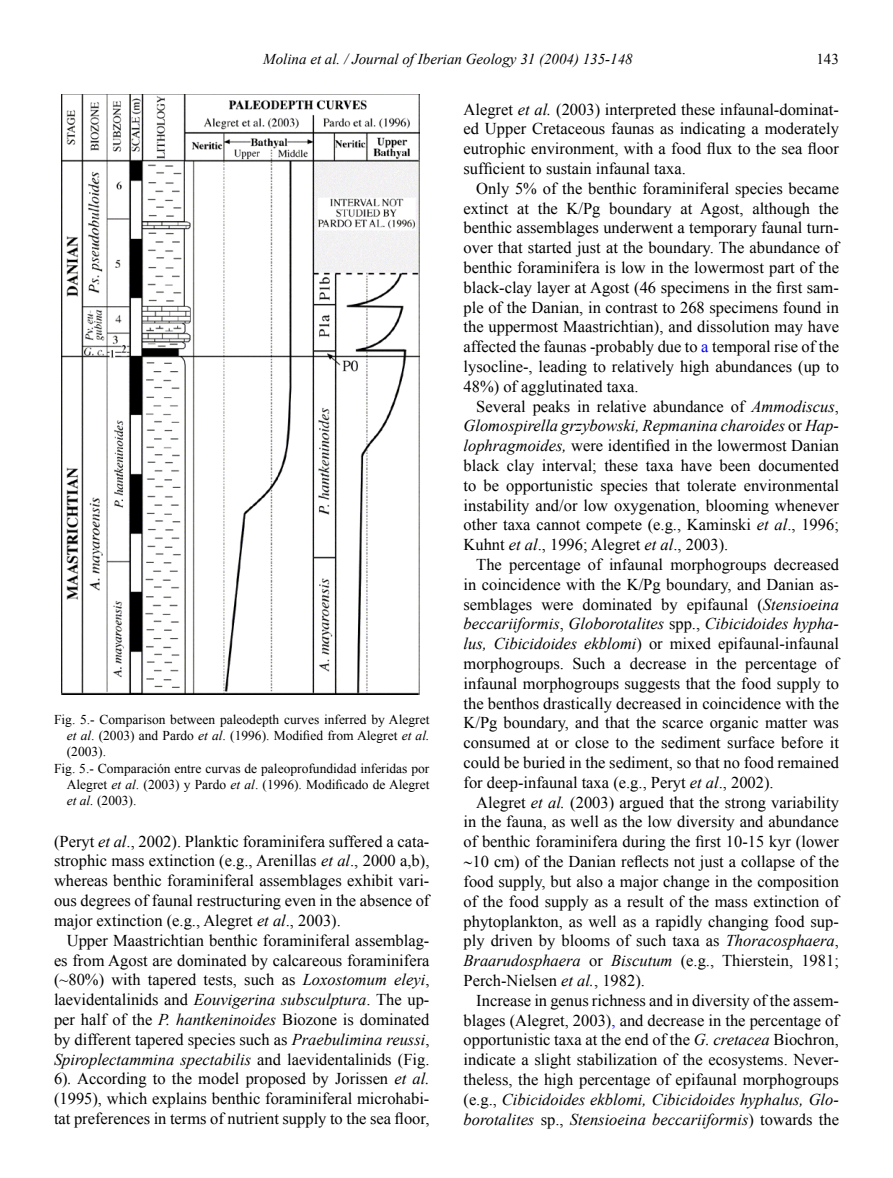
<style>
.page{position:relative;width:893px;height:1178px;background:#fff}
.page>*{position:absolute;margin:0;border:0;box-sizing:border-box;transform-origin:0 0}
.Articulo_Texto_principal{font:16.5px/19.8px "Times New Roman";color:#000;text-align:justify}
.t1{font:italic 15px "Times New Roman";color:#000}
.t2{font:15px "Times New Roman";color:#000}
.Artículo_figuras{font:13.5px/16.2px "Times New Roman";color:#000;text-align:justify}
.s1{font-style:italic}
.s2{color:#00f}
</style>
<div class="page">
<img style="left:61px;top:95px;width:359px;height:599px">
<p class="t1" style="left:263px;top:49px;width:371px">Molina et al. / Journal of Iberian Geology 31 (2004) 135-148</p>
<p class="t2" style="left:816px;top:49px;width:24px">143</p>
<p class="Artículo_figuras" style="left:67px;top:711px;width:364px;text-indent:-13px">Fig. 5.- Comparison between paleodepth curves inferred by Alegret <span class="s1">et al</span>. (2003) and Pardo <span class="s1">et al</span>. (1996). Modified from Alegret <span class="s1">et al. </span>(2003).</p>
<p class="Artículo_figuras" style="left:67px;top:760px;width:364px;text-indent:-13px">Fig. 5.- Comparación entre curvas de paleoprofundidad inferidas por Alegret <span class="s1">et al</span>. (2003) y Pardo <span class="s1">et al</span>. (1996). Modificado de Alegret <span class="s1">et al.</span> (2003).</p>
<p class="Articulo_Texto_principal" style="left:54px;top:831px;width:377px">(Peryt <span class="s1">et al</span>., 2002). Planktic foraminifera suffered a cata&shy;strophic mass extinction (e.g., Arenillas <span class="s1">et al</span>., 2000 a,b), whereas benthic foraminiferal assemblages exhibit vari&shy;ous degrees of faunal restructuring even in the absence of major extinction (e.g., Alegret <span class="s1">et al</span>., 2003).</p>
<p class="Articulo_Texto_principal" style="left:54px;top:930px;width:377px;text-indent:13px">Upper Maastrichtian benthic foraminiferal assemblag&shy;es from Agost are dominated by calcareous foraminifera (~80%) with tapered tests, such as <span class="s1">Loxostomum eleyi</span>, laevidentalinids and <span class="s1">Eouvigerina subsculptura</span>. The up&shy;per half of the <span class="s1">P. hantkeninoides</span> Biozone is dominated by different tapered species such as <span class="s1">Praebulimina reussi</span>, <span class="s1">Spiroplectammina spectabilis</span> and laevidentalinids (Fig.<br>6)<span class="s1">.</span> According to the model proposed by Jorissen <span class="s1">et al. </span>(1995), which explains benthic foraminiferal microhabi&shy;tat preferences in terms of nutrient supply to the sea floor,</p>
<p class="Articulo_Texto_principal" style="left:463px;top:99px;width:377px">Alegret <span class="s1">et al.</span> (2003) interpreted these infaunal-dominat&shy;ed Upper Cretaceous faunas as indicating a moderately eutrophic environment, with a food flux to the sea floor sufficient to sustain infaunal taxa.</p>
<p class="Articulo_Texto_principal" style="left:463px;top:178px;width:377px;text-indent:13px">Only 5% of the benthic foraminiferal species became extinct at the K/Pg boundary at Agost, although the benthic assemblages underwent a temporary faunal turn&shy;over that started just at the boundary. The abundance of benthic foraminifera is low in the lowermost part of the black-clay layer at Agost (46 specimens in the first sam&shy;ple of the Danian, in contrast to 268 specimens found in the uppermost Maastrichtian), and dissolution may have affected the faunas -probably due to <span class="s2">a</span> temporal rise of the lysocline-, leading to relatively high abundances (up to 48%) of agglutinated taxa.</p>
<p class="Articulo_Texto_principal" style="left:463px;top:396px;width:377px;text-indent:13px">Several peaks in relative abundance of <span class="s1">Ammodiscus</span>, <span class="s1">Glomospirella grzybowski, Repmanina charoides</span> or <span class="s1">Hap&shy;lophragmoides,</span> were identified in the lowermost Danian black clay interval; these taxa have been documented to be opportunistic species that tolerate environmental instability and/or low oxygenation, blooming whenever other taxa cannot compete (e.g., Kaminski <span class="s1">et al</span>., 1996; Kuhnt <span class="s1">et al</span>., 1996; Alegret <span class="s1">et al</span>., 2003).</p>
<p class="Articulo_Texto_principal" style="left:463px;top:554px;width:377px;text-indent:13px">The percentage of infaunal morphogroups decreased in coincidence with the K/Pg boundary, and Danian as&shy;semblages were dominated by epifaunal (<span class="s1">Stensioeina beccariiformis</span>, <span class="s1">Globorotalites</span> spp., <span class="s1">Cibicidoides hypha&shy;lus, Cibicidoides ekblomi</span>) or mixed epifaunal-infaunal morphogroups. Such a decrease in the percentage of infaunal morphogroups suggests that the food supply to the benthos drastically decreased in coincidence with the K/Pg boundary, and that the scarce organic matter was consumed at or close to the sediment surface before it could be buried in the sediment, so that no food remained for deep-infaunal taxa (e.g., Peryt <span class="s1">et al</span>., 2002).</p>
<p class="Articulo_Texto_principal" style="left:463px;top:792px;width:377px;text-indent:13px">Alegret <span class="s1">et al.</span> (2003) argued that the strong variability in the fauna, as well as the low diversity and abundance of benthic foraminifera during the first 10-15 kyr (lower ∼10 cm) of the Danian reflects not just a collapse of the food supply, but also a major change in the composition of the food supply as a result of the mass extinction of phytoplankton, as well as a rapidly changing food sup&shy;ply driven by blooms of such taxa as <span class="s1">Thoracosphaera</span>, <span class="s1">Braarudosphaera</span> or <span class="s1">Biscutum</span> (e.g., Thierstein, 1981; Perch-Nielsen <span class="s1">et al.</span>, 1982).</p>
<p class="Articulo_Texto_principal" style="left:463px;top:990px;width:377px;text-indent:13px">Increase in genus richness and in diversity of the assem&shy;blages (Alegret, 2003)<span class="s2">,</span> and decrease in the percentage of opportunistic taxa at the end of the <span class="s1">G. cretacea</span> Biochron, indicate a slight stabilization of the ecosystems. Never&shy;theless, the high percentage of epifaunal morphogroups (e.g., <span class="s1">Cibicidoides ekblomi, Cibicidoides hyphalus, Glo&shy;borotalites</span> sp., <span class="s1">Stensioeina beccariiformis</span>) towards the</p>
</div>
